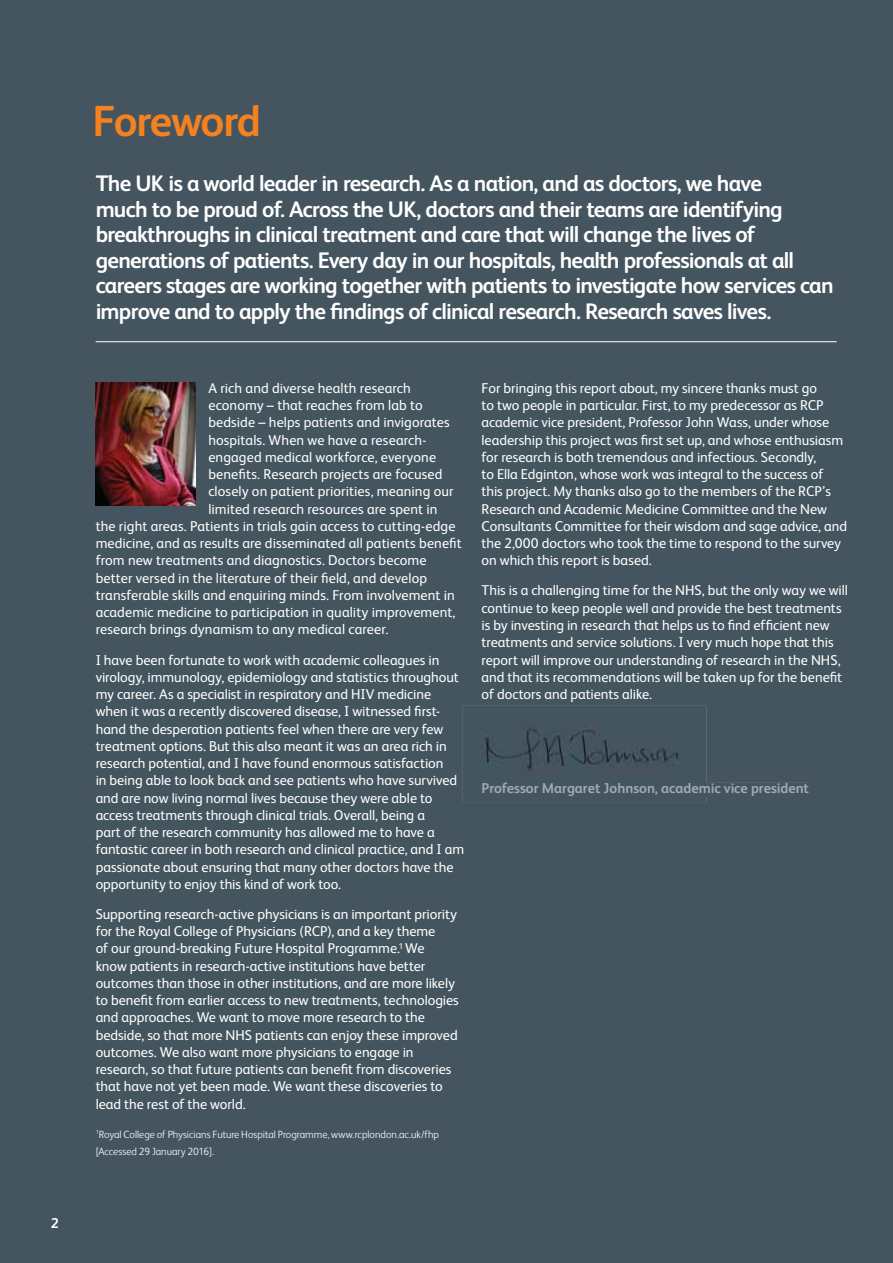
<style>
.page{position:relative;width:893px;height:1263px;background:#455560}
.page>*{position:absolute;margin:0;border:0;box-sizing:border-box;transform-origin:0 0}
.t1{font:700 43.5px "FS Albert";letter-spacing:-.035em;color:#f5821f}
.t2{font:700 22.5px/25.5px "FS Albert";letter-spacing:-.03em;color:#fff}
.t3{font:14.25px/17.2px "FS Albert";color:#fff}
.t4{font:700 14.25px "FS Albert";color:#a0aab2}
.t5{font:700 14.25px "FS Albert";color:#fff}
.t6{font:300 10.5px/17.2px "FS Albert";color:#fff}
</style>
<div class="page">
<div style="left:706px;top:783px;width:103px;height:13px;background:#455560"></div>
<hr style="left:96px;top:341px;width:741px;height:1px;background:#fff">
<img style="left:96px;top:382px;width:100px;height:123px">
<img style="left:462px;top:706px;width:244px;height:96px">
<div style="left:483px;top:783px;width:223px;height:13px;background:#455560"></div>
<p class="t5" style="left:51px;top:1216px;width:9px">2</p>
<h1 class="t1" style="left:92px;top:100px;width:170px">Foreword</h1>
<p class="t2" style="left:96px;top:172px;width:740px">The UK is a world leader in research. As a nation, and as doctors, we have<br>much to be proud of. Across the UK, doctors and their teams are identifying breakthroughs in clinical treatment and care that will change the lives of generations of patients. Every day in our hospitals, health professionals at all careers stages are working together with patients to investigate how services can improve and to apply the findings of clinical research. Research saves lives.</p>
<p class="t3" style="left:208px;top:381px;width:204px">A rich and diverse health research</p>
<p class="t3" style="left:208px;top:398px;width:216px">economy – that reaches from lab to</p>
<p class="t3" style="left:208px;top:416px;width:243px">bedside – helps patients and invigorates</p>
<p class="t3" style="left:208px;top:433px;width:220px">hospitals. When we have a research-</p>
<p class="t3" style="left:208px;top:450px;width:229px">engaged medical workforce, everyone</p>
<p class="t3" style="left:208px;top:467px;width:236px">benefits. Research projects are focused</p>
<p class="t3" style="left:208px;top:485px;width:247px">closely on patient priorities, meaning our</p>
<p class="t3" style="left:208px;top:502px;width:231px">limited research resources are spent in</p>
<p class="t3" style="left:96px;top:519px;width:361px">the right areas. Patients in trials gain access to cutting-edge</p>
<p class="t3" style="left:96px;top:536px;width:368px">medicine, and as results are disseminated all patients benefit</p>
<p class="t3" style="left:96px;top:554px;width:332px">from new treatments and diagnostics. Doctors become</p>
<p class="t3" style="left:96px;top:571px;width:333px">better versed in the literature of their field, and develop</p>
<p class="t3" style="left:96px;top:588px;width:361px">transferable skills and enquiring minds. From involvement in</p>
<p class="t3" style="left:96px;top:605px;width:361px">academic medicine to participation in quality improvement,</p>
<p class="t3" style="left:96px;top:623px;width:294px">research brings dynamism to any medical career.</p>
<p class="t3" style="left:96px;top:653px;width:370px">I have been fortunate to work with academic colleagues in virology, immunology, epidemiology and statistics throughout my career. As a specialist in respiratory and HIV medicine when it was a recently discovered disease, I witnessed first&shy;hand the desperation patients feel when there are very few treatment options. But this also meant it was an area rich in research potential, and I have found enormous satisfaction<br>in being able to look back and see patients who have survived and are now living normal lives because they were able to access treatments through clinical trials. Overall, being a<br>part of the research community has allowed me to have a fantastic career in both research and clinical practice, and I am passionate about ensuring that many other doctors have the opportunity to enjoy this kind of work too.</p>
<p class="t3" style="left:96px;top:907px;width:365px">Supporting research-active physicians is an important priority for the Royal College of Physicians (RCP), and a key theme<br>of our ground-breaking Future Hospital Programme.<sup>1</sup> We know patients in research-active institutions have better outcomes than those in other institutions, and are more likely to benefit from earlier access to new treatments, technologies and approaches. We want to move more research to the bedside, so that more NHS patients can enjoy these improved outcomes. We also want more physicians to engage in research, so that future patients can benefit from discoveries that have not yet been made. We want these discoveries to lead the rest of the world.</p>
<p class="t6" style="left:96px;top:1127px;width:345px"><sup>1</sup>Royal College of Physicians Future Hospital Programme, www.rcplondon.ac.uk/fhp [Accessed 29 January 2016].</p>
<p class="t3" style="left:482px;top:381px;width:367px">For bringing this report about, my sincere thanks must go<br>to two people in particular. First, to my predecessor as RCP academic vice president, Professor John Wass, under whose leadership this project was first set up, and whose enthusiasm for research is both tremendous and infectious. Secondly,<br>to Ella Edginton, whose work was integral to the success of this project. My thanks also go to the members of the RCP’s Research and Academic Medicine Committee and the New Consultants Committee for their wisdom and sage advice, and the 2,000 doctors who took the time to respond to the survey on which this report is based.</p>
<p class="t3" style="left:482px;top:584px;width:368px">This is a challenging time for the NHS, but the only way we will continue to keep people well and provide the best treatments is by investing in research that helps us to find efficient new treatments and service solutions. I very much hope that this report will improve our understanding of research in the NHS, and that its recommendations will be taken up for the benefit of doctors and patients alike.</p>
<p class="t4" style="left:482px;top:782px;width:329px">Professor Margaret Johnson, academic vice president</p>
</div>
